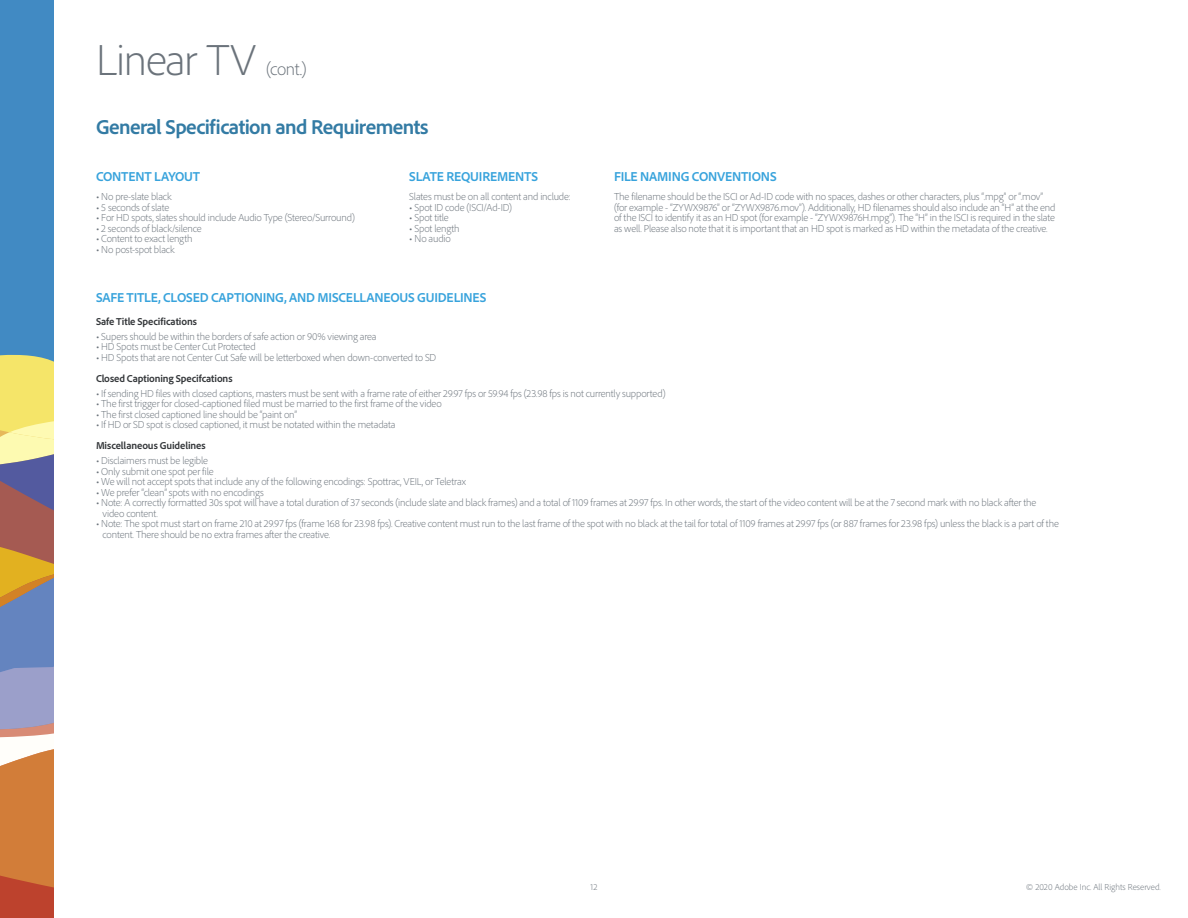
<style>
.page{position:relative;width:1188px;height:918px;background:#fff}
.page>*{position:absolute;margin:0;border:0;box-sizing:border-box;transform-origin:0 0}
.t1{font:300 45px "Adobe Clean";letter-spacing:-.03em;color:#6b737b}
.t2{font:700 21px "Adobe Clean";letter-spacing:-.03em;color:#337ba4}
.t3{font:300 18px "Adobe Clean";color:#6b737b}
.t4{font:700 13.5px "Adobe Clean";letter-spacing:-.015em;color:#38a3dc}
.t5{font:300 10.5px/10.5px "Adobe Clean";letter-spacing:-.015em;color:#6b737b}
.t6{font:700 10.5px "Adobe Clean";letter-spacing:-.005em;color:#34373a}
.t7{font:300 9px "Adobe Clean";color:#6b737b}
.s1{font-weight:400}
.s2{font-weight:700;color:#34373a}
</style>
<div class="page">
<div style="left:0;top:0;width:54px;height:343px;background:#418ac3"></div>
<svg style="left:0;top:343px;width:54px;height:575px;background:#b59377"></svg>
<h1 class="t1" style="left:96px;top:31px;width:162px">Linear TV</h1>
<h3 class="t3" style="left:266px;top:57px;width:42px">(cont.)</h3>
<h2 class="t2" style="left:96px;top:113px;width:334px">General Specification and Requirements</h2>
<p class="t4" style="left:96px;top:168px;width:106px">CONTENT LAYOUT</p>
<p class="t5" style="left:96px;top:191px;width:77px"><span class="s1">•</span> No pre-slate black</p>
<p class="t5" style="left:96px;top:202px;width:75px"><span class="s1">•</span> 5 seconds of slate</p>
<p class="t5" style="left:96px;top:212px;width:260px"><span class="s1">•</span> For HD spots, slates should include Audio Type (Stereo/Surround)</p>
<p class="t5" style="left:96px;top:223px;width:107px"><span class="s1">•</span> 2 seconds of black/silence</p>
<p class="t5" style="left:96px;top:233px;width:98px"><span class="s1">•</span> Content to exact length</p>
<p class="t5" style="left:96px;top:244px;width:80px"><span class="s1">•</span> No post-spot black</p>
<p class="t4" style="left:409px;top:168px;width:130px">SLATE REQUIREMENTS</p>
<p class="t5" style="left:409px;top:191px;width:163px">Slates must be on all content and include:</p>
<p class="t5" style="left:409px;top:202px;width:104px"><span class="s1">•</span> Spot ID code (ISCI/Ad-ID)</p>
<p class="t5" style="left:409px;top:212px;width:41px"><span class="s1">•</span> Spot title</p>
<p class="t5" style="left:409px;top:223px;width:52px"><span class="s1">•</span> Spot length</p>
<p class="t5" style="left:409px;top:233px;width:43px"><span class="s1">•</span> No audio</p>
<p class="t4" style="left:614px;top:168px;width:164px">FILE NAMING CONVENTIONS</p>
<p class="t5" style="left:614px;top:191px;width:443px">The filename should be the ISCI or Ad-ID code with no spaces, dashes or other characters, plus “.mpg” or “.mov” (for example - “ZYWX9876” or “ZYWX9876.mov”). Additionally, HD filenames should also include an “H” at the end of the ISCI to identify it as an HD spot (for example - “ZYWX9876H.mpg”). The “H” in the ISCI is required in the slate as well. Please also note that it is important that an HD spot is marked as HD within the metadata of the creative.</p>
<p class="t4" style="left:96px;top:289px;width:392px">SAFE TITLE, CLOSED CAPTIONING, AND MISCELLANEOUS GUIDELINES</p>
<p class="t6" style="left:96px;top:314px;width:102px">Safe Title Specifications</p>
<p class="t5" style="left:96px;top:331px;width:282px"><span class="s1">•</span> Supers should be within the borders of safe action or 90% viewing area</p>
<p class="t5" style="left:96px;top:341px;width:161px"><span class="s1">•</span> HD Spots must be Center Cut Protected</p>
<p class="t5" style="left:96px;top:346px;width:342px;line-height:21px"><span class="s1">•</span> HD Spots that are not Center Cut Safe will be letterboxed when down-converted to SD<br><span class="s2">Closed Captioning Specifcations</span></p>
<p class="t5" style="left:96px;top:388px;width:571px"><span class="s1">•</span> If sending HD files with closed captions, masters must be sent with a frame rate of either 29.97 fps or 59.94 fps (23.98 fps is not currently supported)</p>
<p class="t5" style="left:96px;top:398px;width:347px"><span class="s1">•</span> The first trigger for closed-captioned filed must be married to the first frame of the video</p>
<p class="t5" style="left:96px;top:409px;width:203px"><span class="s1">•</span> The first closed captioned line should be “paint on”</p>
<p class="t5" style="left:96px;top:414px;width:301px;line-height:21px"><span class="s1">•</span> If HD or SD spot is closed captioned, it must be notated within the metadata<br><span class="s2">Miscellaneous Guidelines</span></p>
<p class="t5" style="left:96px;top:455px;width:114px"><span class="s1">•</span> Disclaimers must be legible</p>
<p class="t5" style="left:96px;top:466px;width:119px"><span class="s1">•</span> Only submit one spot per file</p>
<p class="t5" style="left:96px;top:476px;width:371px"><span class="s1">•</span> We will not accept spots that include any of the following encodings: Spottrac, VEIL, or Teletrax</p>
<p class="t5" style="left:96px;top:487px;width:169px"><span class="s1">•</span> We prefer “clean” spots with no encodings</p>
<p class="t5" style="left:103px;top:497px;width:935px;text-indent:-7px"><span class="s1">•</span> Note: A correctly formatted 30s spot will have a total duration of 37 seconds (include slate and black frames) and a total of 1109 frames at 29.97 fps. In other words, the start of the video content will be at the 7 second mark with no black after the video content.</p>
<p class="t5" style="left:103px;top:518px;width:958px;text-indent:-7px"><span class="s1">•</span> Note: The spot must start on frame 210 at 29.97 fps (frame 168 for 23.98 fps). Creative content must run to the last frame of the spot with no black at the tail for total of 1109 frames at 29.97 fps (or 887 frames for 23.98 fps) unless the black is a part of the content. There should be no extra frames after the creative.</p>
<p class="t7" style="left:591px;top:882px;width:8px">12</p>
<p class="t7" style="left:1026px;top:882px;width:136px">© 2020 Adobe Inc. All Rights Reserved.</p>
</div>
